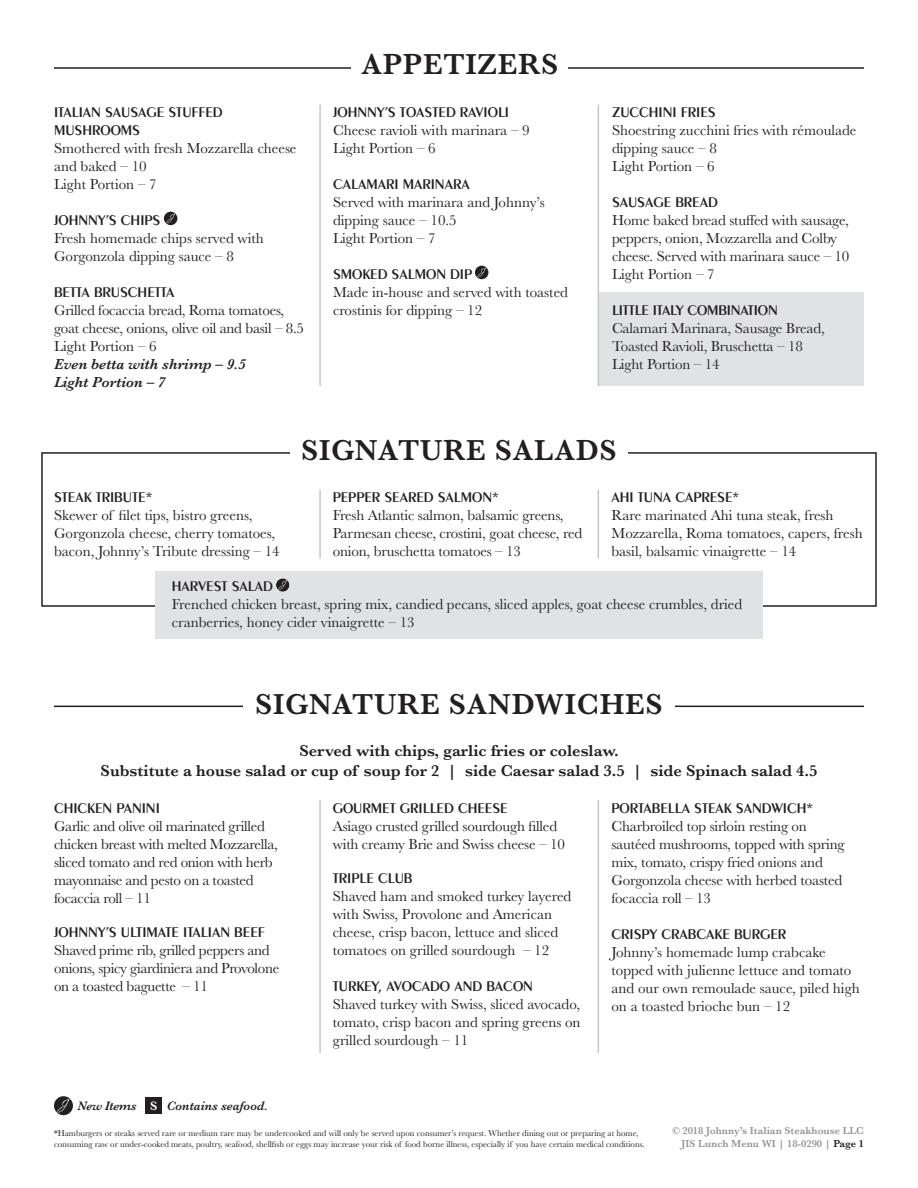
<style>
.page{position:relative;width:918px;height:1188px;background:#fff}
.page>*{position:absolute;margin:0;border:0;box-sizing:border-box;transform-origin:0 0}
.t1{font:600 30px "Baskerville";letter-spacing:.025em;color:#231f20}
.t2{font:600 16.5px "Baskerville";color:#231f20}
.t3{font:15px/18px "Baskerville";letter-spacing:-.01em;color:#231f20}
.t4{font:600 15px/18px "Peignot LT Std";color:#231f20}
.t5{font:italic 600 15px "Baskerville";color:#231f20}
.t6{font:italic 600 12.75px "Baskerville";color:#231f20}
.t7{font:600 10.5px/12.6px "Baskerville";color:#939598;text-align:right}
.t8{font:8.85px/10.6px "Baskerville";color:#231f20}
.s1{font-style:normal;color:#fff}
.s2{color:#231f20}
</style>
<div class="page">
<svg style="left:54px;top:1096px;width:19px;height:19px"></svg>
<svg style="left:57px;top:1099px;width:12px;height:13px"></svg>
<div style="left:146px;top:1098px;width:16px;height:16px;background:#231f20"></div>
<div style="left:41px;top:452px;width:836px;height:155px;border:2px solid #231f20"></div>
<div style="left:599px;top:293px;width:265px;height:93px;background:#e1e2e4"></div>
<hr style="left:54px;top:67px;width:810px;height:2px;background:#231f20">
<svg style="left:164px;top:212px;width:13px;height:13px"></svg>
<svg style="left:164px;top:212px;width:13px;height:13px"></svg>
<svg style="left:166px;top:214px;width:9px;height:9px"></svg>
<svg style="left:475px;top:266px;width:13px;height:13px"></svg>
<svg style="left:475px;top:266px;width:13px;height:13px"></svg>
<svg style="left:477px;top:268px;width:9px;height:9px"></svg>
<hr style="left:319px;top:105px;width:2px;height:281px;background:#c7c8ca">
<hr style="left:598px;top:105px;width:1px;height:281px;background:#c7c8ca">
<div style="left:352px;top:54px;width:216px;height:36px;background:#fff"></div>
<div style="left:290px;top:440px;width:338px;height:37px;background:#fff"></div>
<hr style="left:319px;top:490px;width:2px;height:68px;background:#c7c8ca">
<hr style="left:598px;top:490px;width:1px;height:68px;background:#c7c8ca">
<div style="left:155px;top:571px;width:608px;height:68px;background:#e1e2e4"></div>
<svg style="left:276px;top:578px;width:14px;height:14px"></svg>
<hr style="left:54px;top:706px;width:810px;height:1px;background:#231f20">
<div style="left:243px;top:694px;width:432px;height:29px;background:#fff"></div>
<hr style="left:319px;top:800px;width:2px;height:253px;background:#c7c8ca">
<hr style="left:598px;top:800px;width:1px;height:253px;background:#c7c8ca">
<p class="t4" style="left:54px;top:103px;width:170px">ITALIAN SAUSAGE STUFFED<br>MUSHROOMS</p>
<p class="t3" style="left:54px;top:139px;width:244px">Smothered with fresh Mozzarella cheese and baked – 10</p>
<p class="t3" style="left:54px;top:175px;width:104px">Light Portion – 7</p>
<p class="t4" style="left:54px;top:211px;width:108px">JOHNNY’S CHIPS</p>
<p class="t3" style="left:54px;top:229px;width:211px">Fresh homemade chips served with<br>Gorgonzola dipping sauce – 8</p>
<p class="t4" style="left:54px;top:283px;width:122px">BETTA BRUSCHETTA</p>
<p class="t3" style="left:54px;top:301px;width:252px">Grilled focaccia bread, Roma tomatoes, goat cheese, onions, olive oil and basil – 8.5</p>
<p class="t3" style="left:54px;top:337px;width:104px">Light Portion – 6</p>
<p class="t5" style="left:54px;top:353px;width:193px">Even betta with shrimp – 9.5</p>
<p class="t5" style="left:54px;top:371px;width:113px">Light Portion – 7</p>
<p class="t1" style="left:361px;top:43px;width:198px">APPETIZERS</p>
<p class="t4" style="left:333px;top:103px;width:178px">JOHNNY’S TOASTED RAVIOLI</p>
<p class="t3" style="left:333px;top:121px;width:198px">Cheese ravioli with marinara – 9</p>
<p class="t3" style="left:333px;top:139px;width:104px">Light Portion – 6</p>
<p class="t4" style="left:333px;top:175px;width:138px">CALAMARI MARINARA</p>
<p class="t3" style="left:333px;top:193px;width:213px">Served with marinara and Johnny’s</p>
<p class="t3" style="left:333px;top:211px;width:125px">dipping sauce – 10.5</p>
<p class="t3" style="left:333px;top:229px;width:104px">Light Portion – 7</p>
<p class="t4" style="left:333px;top:265px;width:141px">SMOKED SALMON DIP</p>
<p class="t3" style="left:333px;top:283px;width:237px">Made in-house and served with toasted crostinis for dipping – 12</p>
<p class="t4" style="left:612px;top:103px;width:105px">ZUCCHINI FRIES</p>
<p class="t3" style="left:612px;top:121px;width:246px">Shoestring zucchini fries with rémoulade dipping sauce – 8</p>
<p class="t3" style="left:612px;top:157px;width:104px">Light Portion – 6</p>
<p class="t4" style="left:612px;top:193px;width:107px">SAUSAGE BREAD</p>
<p class="t3" style="left:612px;top:211px;width:239px">Home baked bread stuffed with sausage, peppers, onion, Mozzarella and Colby cheese. Served with marinara sauce – 10</p>
<p class="t3" style="left:612px;top:265px;width:104px">Light Portion – 7</p>
<p class="t4" style="left:612px;top:301px;width:167px">LITTLE ITALY COMBINATION</p>
<p class="t3" style="left:612px;top:319px;width:214px">Calamari Marinara, Sausage Bread,<br>Toasted Ravioli, Bruschetta – 18</p>
<p class="t3" style="left:612px;top:355px;width:109px">Light Portion – 14</p>
<p class="t4" style="left:54px;top:488px;width:100px">STEAK TRIBUTE*</p>
<p class="t3" style="left:54px;top:507px;width:227px">Skewer of filet tips, bistro greens,<br>Gorgonzola cheese, cherry tomatoes, bacon, Johnny’s Tribute dressing – 14</p>
<p class="t1" style="left:301px;top:430px;width:317px">SIGNATURE SALADS</p>
<p class="t4" style="left:333px;top:488px;width:168px">PEPPER SEARED SALMON*</p>
<p class="t3" style="left:333px;top:507px;width:251px">Fresh Atlantic salmon, balsamic greens,<br>Parmesan cheese, crostini, goat cheese, red onion, bruschetta tomatoes – 13</p>
<p class="t4" style="left:611px;top:488px;width:129px">AHI TUNA CAPRESE*</p>
<p class="t3" style="left:611px;top:507px;width:253px">Rare marinated Ahi tuna steak, fresh<br>Mozzarella, Roma tomatoes, capers, fresh basil, balsamic vinaigrette – 14</p>
<p class="t4" style="left:172px;top:577px;width:103px">HARVEST SALAD</p>
<p class="t3" style="left:172px;top:595px;width:572px">Frenched chicken breast, spring mix, candied pecans, sliced apples, goat cheese crumbles, dried cranberries, honey cider vinaigrette – 13</p>
<p class="t1" style="left:255px;top:683px;width:409px">SIGNATURE SANDWICHES</p>
<p class="t2" style="left:299px;top:739px;width:321px">Served with chips, garlic fries or coleslaw.</p>
<p class="t2" style="left:101px;top:759px;width:718px">Substitute a house salad or cup of soup for 2 | side Caesar salad 3.5 | side Spinach salad 4.5</p>
<p class="t4" style="left:54px;top:799px;width:107px">CHICKEN PANINI</p>
<p class="t3" style="left:54px;top:817px;width:225px">Garlic and olive oil marinated grilled chicken breast with melted Mozzarella, sliced tomato and red onion with herb mayonnaise and pesto on a toasted</p>
<p class="t3" style="left:54px;top:889px;width:98px">focaccia roll – 11</p>
<p class="t4" style="left:54px;top:923px;width:212px">JOHNNY’S ULTIMATE ITALIAN BEEF</p>
<p class="t3" style="left:54px;top:942px;width:227px">Shaved prime rib, grilled peppers and onions, spicy giardiniera and Provolone</p>
<p class="t3" style="left:54px;top:978px;width:155px">on a toasted baguette – 11</p>
<p class="t6" style="left:77px;top:1097px;width:192px">New Items <span class="s1">S</span> Contains seafood.</p>
<p class="t4" style="left:333px;top:799px;width:177px">GOURMET GRILLED CHEESE</p>
<p class="t3" style="left:333px;top:817px;width:234px">Asiago crusted grilled sourdough filled with creamy Brie and Swiss cheese – 10</p>
<p class="t4" style="left:333px;top:869px;width:81px">TRIPLE CLUB</p>
<p class="t3" style="left:333px;top:888px;width:240px">Shaved ham and smoked turkey layered with Swiss, Provolone and American cheese, crisp bacon, lettuce and sliced tomatoes on grilled sourdough – 12</p>
<p class="t4" style="left:333px;top:977px;width:202px">TURKEY, AVOCADO AND BACON</p>
<p class="t3" style="left:333px;top:996px;width:249px;text-align:justify">Shaved turkey with Swiss, sliced avocado, tomato, crisp bacon and spring greens on grilled sourdough – 11</p>
<p class="t4" style="left:611px;top:799px;width:203px">PORTABELLA STEAK SANDWICH*</p>
<p class="t3" style="left:611px;top:817px;width:235px">Charbroiled top sirloin resting on sautéed mushrooms, topped with spring mix, tomato, crispy fried onions and Gorgonzola cheese with herbed toasted focaccia roll – 13</p>
<p class="t4" style="left:611px;top:925px;width:176px">CRISPY CRABCAKE BURGER</p>
<p class="t3" style="left:611px;top:943px;width:250px">Johnny’s homemade lump crabcake topped with julienne lettuce and tomato and our own remoulade sauce, piled high on a toasted brioche bun – 12</p>
<p class="t8" style="left:54px;top:1128px;width:592px">*Hamburgers or steaks served rare or medium rare may be undercooked and will only be served upon consumer’s request. Whether dining out or preparing at home, consuming raw or under-cooked meats, poultry, seafood, shellfish or eggs may increase your risk of food borne illness, especially if you have certain medical conditions.</p>
<p class="t7" style="left:672px;top:1124px;width:193px">© 2018 Johnny’s Italian Steakhouse LLC<br>JIS Lunch Menu WI | 18-0290 | <span class="s2">Page 1</span></p>
</div>
